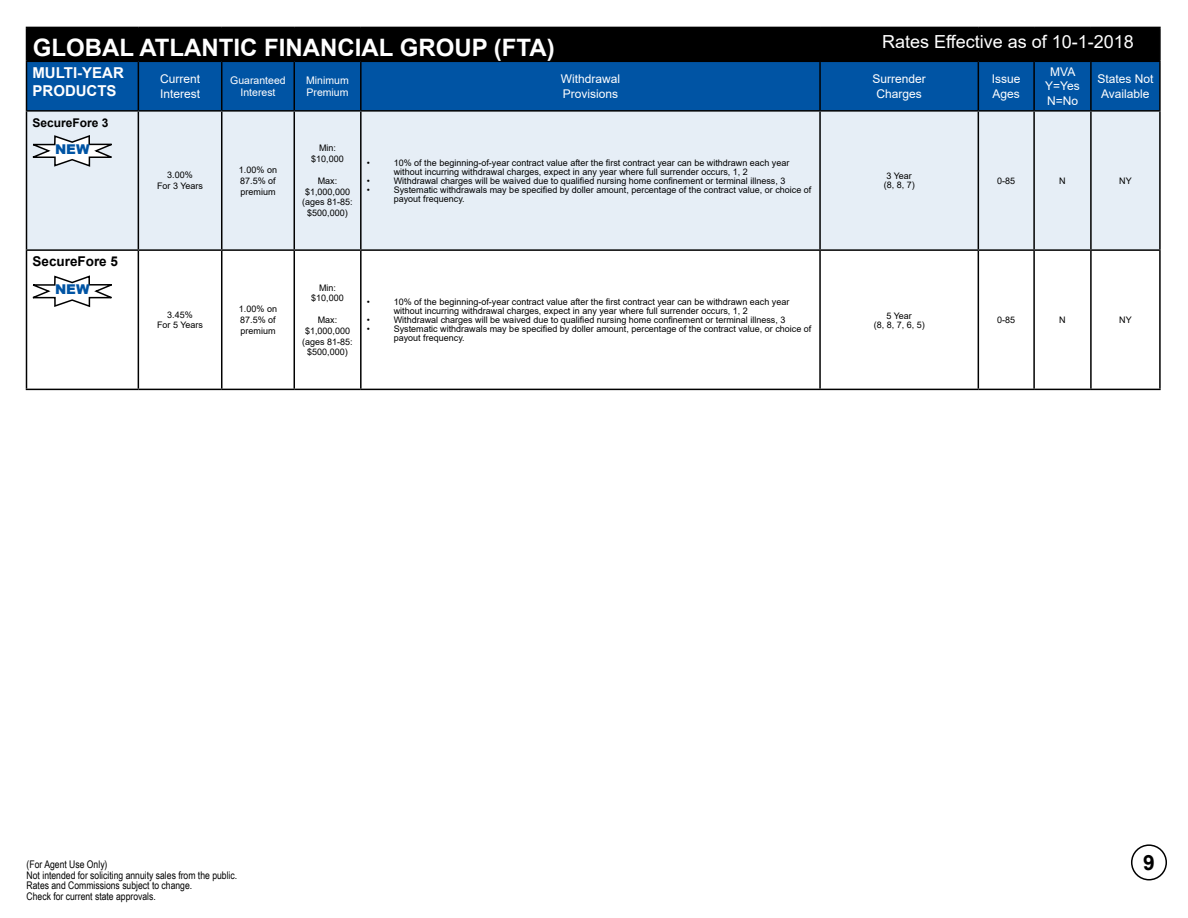
<style>
.page{position:relative;width:1188px;height:918px;background:#fff}
.page>*{position:absolute;margin:0;border:0;box-sizing:border-box;transform-origin:0 0}
.t1{font:700 24px "Arial";color:#fff}
.t2{font:700 21px "Arial";color:#000}
.t3{font:18px "Arial";color:#fff}
.t4{font:700 15px/18px "Arial";color:#fff}
.t5{font:700 13.5px "Arial";color:#000}
.t6{font:900 13.5px "Arial";color:#0054a4}
.t7{font:12px/14.4px "Arial";color:#fff}
.t8{font:700 12px "Arial";color:#000}
.t9{font:10.5px/10.5px "Arial Narrow";color:#000}
.t10{font:10.5px/12.6px "Arial";color:#fff;text-align:center}
.t11{font:9px/10.8px "Arial";color:#000;text-align:center}
</style>
<div class="page">
<div style="left:1131px;top:844px;width:36px;height:36px;border:2px solid #000;border-radius:50%"></div>
<div style="left:27px;top:28px;width:1132px;height:33px;background:#000"></div>
<div style="left:27px;top:62px;width:1132px;height:48px;background:#0054a4"></div>
<div style="left:27px;top:112px;width:1132px;height:137px;background:#e6eef6"></div>
<svg style="left:27px;top:251px;width:1132px;height:138px"></svg>
<hr style="left:26px;top:28px;width:1px;height:33px;background:#000">
<hr style="left:138px;top:28px;width:1px;height:33px;background:#000">
<hr style="left:221px;top:28px;width:1px;height:33px;background:#000">
<hr style="left:294px;top:28px;width:1px;height:33px;background:#000">
<hr style="left:360px;top:28px;width:2px;height:33px;background:#000">
<hr style="left:819px;top:28px;width:2px;height:33px;background:#000">
<hr style="left:978px;top:28px;width:1px;height:33px;background:#000">
<hr style="left:1033px;top:28px;width:2px;height:33px;background:#000">
<hr style="left:1090px;top:28px;width:2px;height:33px;background:#000">
<hr style="left:1159px;top:28px;width:2px;height:33px;background:#000">
<hr style="left:26px;top:61px;width:112px;height:1px;background:#000">
<hr style="left:26px;top:62px;width:1px;height:48px;background:#000">
<hr style="left:138px;top:61px;width:84px;height:1px;background:#000">
<hr style="left:138px;top:62px;width:1px;height:48px;background:#000">
<hr style="left:222px;top:61px;width:72px;height:1px;background:#000">
<hr style="left:221px;top:62px;width:1px;height:48px;background:#000">
<hr style="left:294px;top:61px;width:67px;height:1px;background:#000">
<hr style="left:294px;top:62px;width:1px;height:48px;background:#000">
<hr style="left:361px;top:61px;width:459px;height:1px;background:#000">
<hr style="left:360px;top:62px;width:2px;height:48px;background:#000">
<hr style="left:820px;top:61px;width:158px;height:1px;background:#000">
<hr style="left:819px;top:62px;width:2px;height:48px;background:#000">
<hr style="left:978px;top:61px;width:56px;height:1px;background:#000">
<hr style="left:978px;top:62px;width:1px;height:48px;background:#000">
<hr style="left:1034px;top:61px;width:57px;height:1px;background:#000">
<hr style="left:1033px;top:62px;width:2px;height:48px;background:#000">
<hr style="left:1091px;top:61px;width:70px;height:1px;background:#000">
<hr style="left:1090px;top:62px;width:2px;height:48px;background:#000">
<hr style="left:1159px;top:62px;width:2px;height:48px;background:#000">
<hr style="left:26px;top:110px;width:112px;height:2px;background:#000">
<hr style="left:26px;top:112px;width:1px;height:137px;background:#000">
<hr style="left:138px;top:110px;width:84px;height:2px;background:#000">
<hr style="left:138px;top:112px;width:1px;height:137px;background:#000">
<hr style="left:222px;top:110px;width:72px;height:2px;background:#000">
<hr style="left:221px;top:112px;width:1px;height:137px;background:#000">
<hr style="left:294px;top:110px;width:67px;height:2px;background:#000">
<hr style="left:294px;top:112px;width:1px;height:137px;background:#000">
<hr style="left:361px;top:110px;width:459px;height:2px;background:#000">
<hr style="left:360px;top:112px;width:2px;height:137px;background:#000">
<hr style="left:820px;top:110px;width:158px;height:2px;background:#000">
<hr style="left:819px;top:112px;width:2px;height:137px;background:#000">
<hr style="left:978px;top:110px;width:56px;height:2px;background:#000">
<hr style="left:978px;top:112px;width:1px;height:137px;background:#000">
<hr style="left:1034px;top:110px;width:57px;height:2px;background:#000">
<hr style="left:1033px;top:112px;width:2px;height:137px;background:#000">
<hr style="left:1091px;top:110px;width:70px;height:2px;background:#000">
<hr style="left:1090px;top:112px;width:2px;height:137px;background:#000">
<hr style="left:1159px;top:112px;width:2px;height:137px;background:#000">
<hr style="left:26px;top:249px;width:112px;height:2px;background:#000">
<hr style="left:26px;top:251px;width:1px;height:138px;background:#000">
<hr style="left:138px;top:249px;width:84px;height:2px;background:#000">
<hr style="left:138px;top:251px;width:1px;height:138px;background:#000">
<hr style="left:222px;top:249px;width:72px;height:2px;background:#000">
<hr style="left:221px;top:251px;width:1px;height:138px;background:#000">
<hr style="left:294px;top:249px;width:67px;height:2px;background:#000">
<hr style="left:294px;top:251px;width:1px;height:138px;background:#000">
<hr style="left:361px;top:249px;width:459px;height:2px;background:#000">
<hr style="left:360px;top:251px;width:2px;height:138px;background:#000">
<hr style="left:820px;top:249px;width:158px;height:2px;background:#000">
<hr style="left:819px;top:251px;width:2px;height:138px;background:#000">
<hr style="left:978px;top:249px;width:56px;height:2px;background:#000">
<hr style="left:978px;top:251px;width:1px;height:138px;background:#000">
<hr style="left:1034px;top:249px;width:57px;height:2px;background:#000">
<hr style="left:1033px;top:251px;width:2px;height:138px;background:#000">
<hr style="left:1091px;top:249px;width:70px;height:2px;background:#000">
<hr style="left:1090px;top:251px;width:2px;height:138px;background:#000">
<hr style="left:1159px;top:251px;width:2px;height:138px;background:#000">
<hr style="left:26px;top:389px;width:112px;height:1px;background:#000">
<hr style="left:138px;top:389px;width:84px;height:1px;background:#000">
<hr style="left:222px;top:389px;width:72px;height:1px;background:#000">
<hr style="left:294px;top:389px;width:67px;height:1px;background:#000">
<hr style="left:361px;top:389px;width:459px;height:1px;background:#000">
<hr style="left:820px;top:389px;width:158px;height:1px;background:#000">
<hr style="left:978px;top:389px;width:56px;height:1px;background:#000">
<hr style="left:1034px;top:389px;width:57px;height:1px;background:#000">
<hr style="left:1091px;top:389px;width:70px;height:1px;background:#000">
<hr style="left:26px;top:27px;width:112px;height:1px;background:#000">
<hr style="left:138px;top:27px;width:84px;height:1px;background:#000">
<hr style="left:222px;top:27px;width:72px;height:1px;background:#000">
<hr style="left:294px;top:27px;width:67px;height:1px;background:#000">
<hr style="left:361px;top:27px;width:459px;height:1px;background:#000">
<hr style="left:820px;top:27px;width:158px;height:1px;background:#000">
<hr style="left:978px;top:27px;width:56px;height:1px;background:#000">
<hr style="left:1034px;top:27px;width:57px;height:1px;background:#000">
<hr style="left:1091px;top:27px;width:70px;height:1px;background:#000">
<svg style="left:25px;top:134px;width:94px;height:34px"></svg>
<svg style="left:25px;top:274px;width:94px;height:34px"></svg>
<h1 class="t1" style="left:33px;top:30px;width:524px">GLOBAL ATLANTIC FINANCIAL GROUP (FTA)</h1>
<h3 class="t3" style="left:882px;top:30px;width:253px">Rates Effective as of 10-1-2018</h3>
<h3 class="t4" style="left:32px;top:64px;width:93px">MULTI-YEAR<br>PRODUCTS</h3>
<h3 class="t7" style="left:160px;top:72px;width:42px">Current<br>Interest</h3>
<p class="t10" style="left:230px;top:74px;width:57px">Guaranteed<br>Interest</p>
<p class="t10" style="left:306px;top:74px;width:44px;text-align:left">Minimum<br>Premium</p>
<h3 class="t7" style="left:561px;top:72px;width:61px">Withdrawal<br>Provisions</h3>
<h3 class="t7" style="left:873px;top:72px;width:55px;text-align:center">Surrender<br>Charges</h3>
<h3 class="t7" style="left:992px;top:72px;width:30px">Issue<br>Ages</h3>
<h3 class="t7" style="left:1045px;top:65px;width:36px;text-align:center">MVA<br>Y=Yes<br>N=No</h3>
<h3 class="t7" style="left:1097px;top:72px;width:58px;text-align:center">States Not<br>Available</h3>
<h3 class="t8" style="left:32px;top:114px;width:78px">SecureFore 3</h3>
<h3 class="t6" style="left:55px;top:139px;width:36px">NEW</h3>
<h3 class="t5" style="left:32px;top:252px;width:87px">SecureFore 5</h3>
<h3 class="t6" style="left:55px;top:280px;width:36px">NEW</h3>
<p class="t11" style="left:157px;top:170px;width:48px">3.00%<br>For 3 Years</p>
<p class="t11" style="left:239px;top:164px;width:40px;text-align:left">1.00% on<br>87.5% of premium</p>
<p class="t11" style="left:157px;top:309px;width:48px">3.45%<br>For 5 Years</p>
<p class="t11" style="left:239px;top:304px;width:40px;text-align:left">1.00% on<br>87.5% of premium</p>
<p class="t11" style="left:311px;top:143px;width:34px">Min: $10,000</p>
<p class="t11" style="left:302px;top:175px;width:52px">Max: $1,000,000 (ages 81-85: $500,000)</p>
<p class="t11" style="left:367px;top:157px;width:5px">•</p>
<p class="t11" style="left:394px;top:158px;width:397px;line-height:9px;text-align:left">10% of the beginning-of-year contract value after the first contract year can be withdrawn each year without incurring withdrawal charges, expect in any year where full surrender occurs, 1, 2</p>
<p class="t11" style="left:367px;top:175px;width:5px">•</p>
<p class="t11" style="left:394px;top:175px;width:393px">Withdrawal charges will be waived due to qualified nursing home confinement or terminal illness, 3</p>
<p class="t11" style="left:367px;top:184px;width:5px">•</p>
<p class="t11" style="left:394px;top:185px;width:419px;line-height:9px;text-align:left">Systematic withdrawals may be specified by doller amount, percentage of the contract value, or choice of payout frequency.</p>
<p class="t11" style="left:311px;top:282px;width:34px">Min: $10,000</p>
<p class="t11" style="left:302px;top:314px;width:52px">Max: $1,000,000 (ages 81-85: $500,000)</p>
<p class="t11" style="left:367px;top:296px;width:5px">•</p>
<p class="t11" style="left:394px;top:297px;width:397px;line-height:9px;text-align:left">10% of the beginning-of-year contract value after the first contract year can be withdrawn each year without incurring withdrawal charges, expect in any year where full surrender occurs, 1, 2</p>
<p class="t11" style="left:367px;top:314px;width:5px">•</p>
<p class="t11" style="left:394px;top:314px;width:393px">Withdrawal charges will be waived due to qualified nursing home confinement or terminal illness, 3</p>
<p class="t11" style="left:367px;top:323px;width:5px">•</p>
<p class="t11" style="left:394px;top:324px;width:419px;line-height:9px;text-align:left">Systematic withdrawals may be specified by doller amount, percentage of the contract value, or choice of payout frequency.</p>
<p class="t11" style="left:884px;top:172px;width:33px;line-height:9px">3 Year (8, 8, 7)</p>
<p class="t11" style="left:997px;top:175px;width:20px">0-85</p>
<p class="t11" style="left:1059px;top:175px;width:8px">N</p>
<p class="t11" style="left:1119px;top:175px;width:14px">NY</p>
<p class="t11" style="left:874px;top:311px;width:53px;line-height:9px">5 Year<br>(8, 8, 7, 6, 5)</p>
<p class="t11" style="left:997px;top:314px;width:20px">0-85</p>
<p class="t11" style="left:1059px;top:314px;width:8px">N</p>
<p class="t11" style="left:1119px;top:314px;width:14px">NY</p>
<p class="t9" style="left:27px;top:859px;width:212px">(For Agent Use Only)<br>Not intended for soliciting annuity sales from the public.<br>Rates and Commissions subject to change.<br>Check for current state approvals.</p>
<h2 class="t2" style="left:1143px;top:848px;width:13px">9</h2>
</div>
